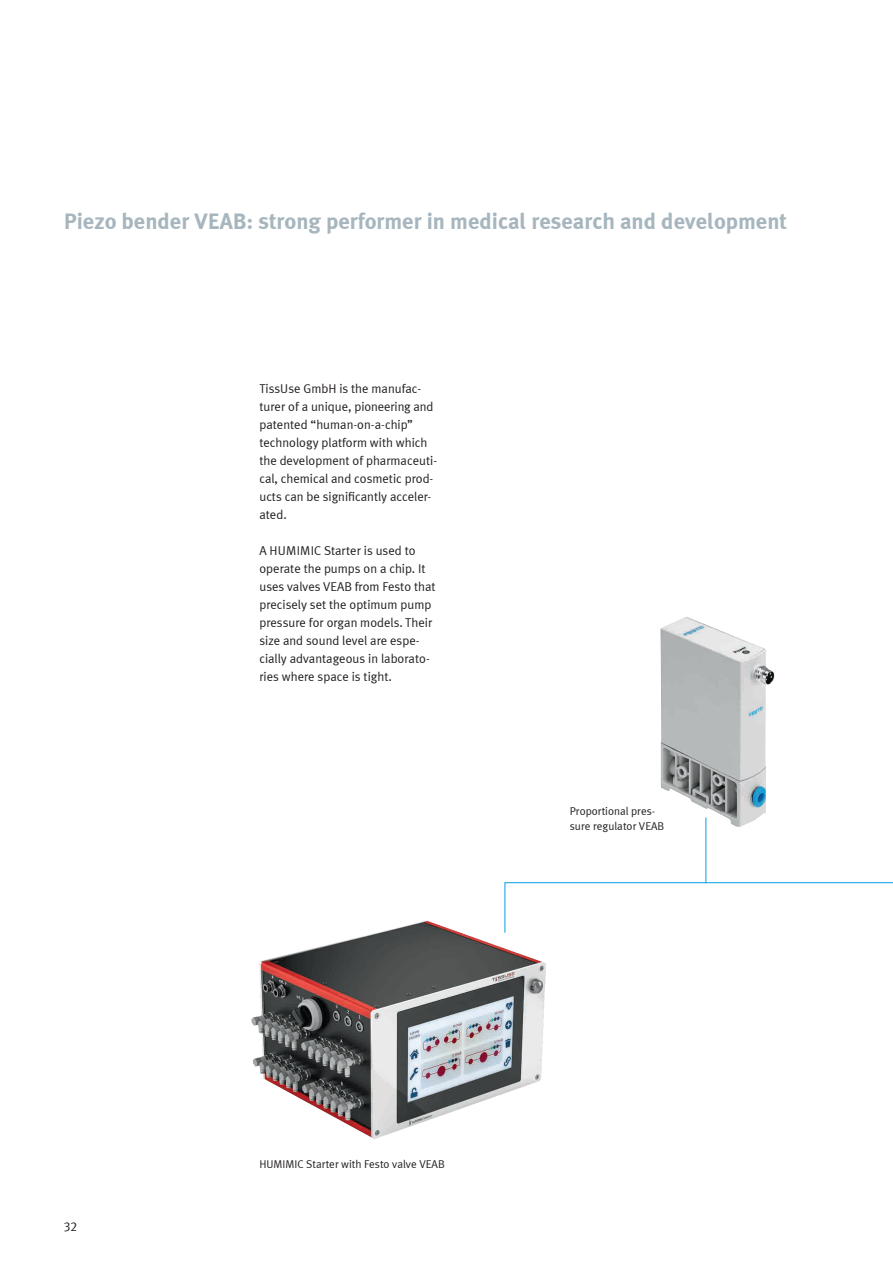
<style>
.page{position:relative;width:893px;height:1263px;background:#fff}
.page>*{position:absolute;margin:0;border:0;box-sizing:border-box;transform-origin:0 0}
.t1{font:700 22.5px "Meta Plus LF";color:#a7b6be}
.t2{font:12.75px/18px "Meta Plus LF";color:#231f20}
.t3{font:11.25px/15px "Meta Plus LF";color:#231f20}
</style>
<div class="page">
<img style="left:252px;top:920px;width:294px;height:218px">
<hr style="left:706px;top:817px;width:1px;height:66px;background:#00a1e3">
<img style="left:660px;top:617px;width:114px;height:210px">
<svg style="left:504px;top:882px;width:389px;height:51px"></svg>
<h1 class="t1" style="left:64px;top:207px;width:725px">Piezo bender VEAB: strong performer in medical research and development</h1>
<p class="t2" style="left:64px;top:1217px;width:15px">32</p>
<p class="t2" style="left:259px;top:379px;width:179px">TissUse GmbH is the manufac&shy;turer of a unique, pioneering and patented “human-on-a-chip” technology platform with which the development of pharmaceuti&shy;cal, chemical and cosmetic prod&shy;ucts can be significantly acceler&shy;ated.</p>
<p class="t2" style="left:259px;top:541px;width:178px">A HUMIMIC Starter is used to operate the pumps on a chip. It uses valves VEAB from Festo that precisely set the optimum pump pressure for organ models. Their size and sound level are espe&shy;cially advantageous in laborato&shy;ries where space is tight.</p>
<p class="t3" style="left:570px;top:803px;width:96px">Proportional pres&shy;sure regulator VEAB</p>
<p class="t3" style="left:259px;top:1156px;width:187px">HUMIMIC Starter with Festo valve VEAB</p>
</div>
